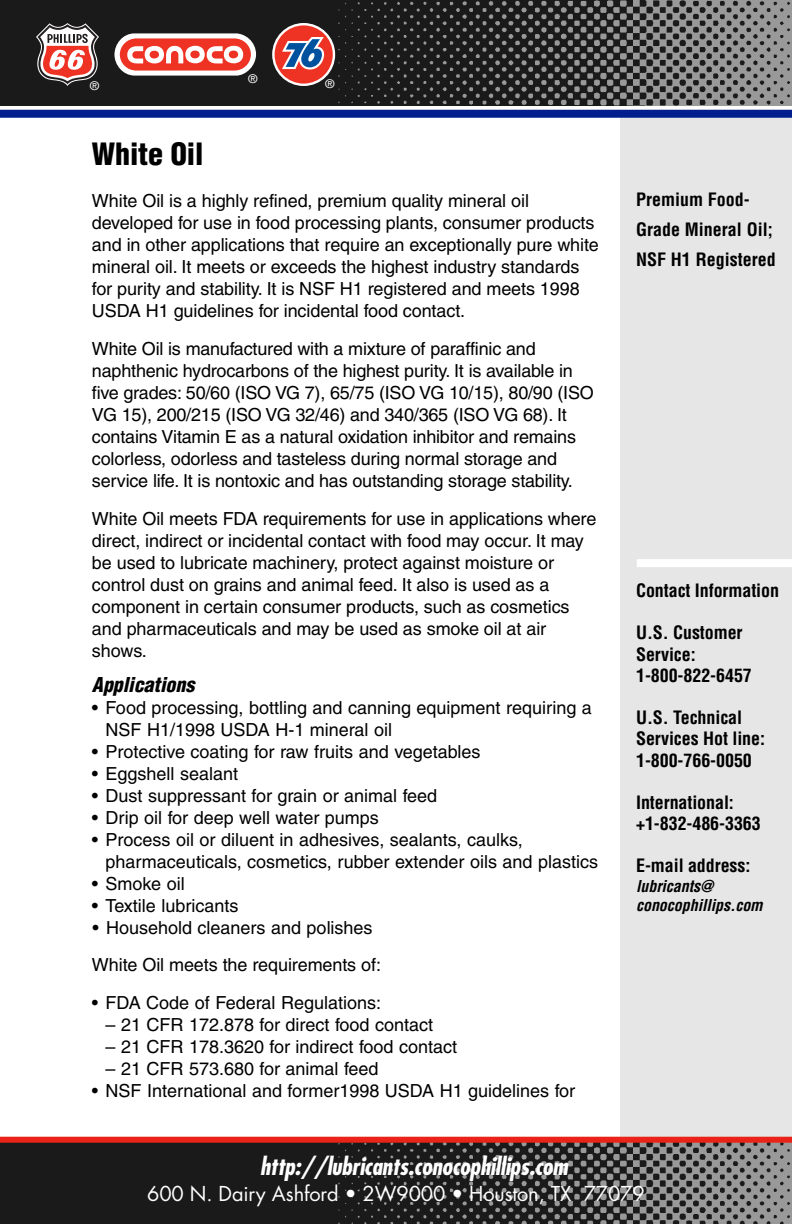
<style>
.page{position:relative;width:792px;height:1224px;background:#fff}
.page>*{position:absolute;margin:0;border:0;box-sizing:border-box;transform-origin:0 0}
.t1{font:900 condensed 30px "Helvetica";letter-spacing:-.005em;color:#000}
.t2{font:italic 700 condensed 24px "Futura";color:#fff}
.t3{font:20px "Futura";letter-spacing:-.005em;color:#fff}
.t4{font:italic 900 condensed 20px "Helvetica";color:#000}
.t5{font:18px/22px "Helvetica";letter-spacing:-.005em;color:#000}
.t6{font:700 condensed 18px/21.6px "Helvetica";letter-spacing:-.005em;color:#000}
.t7{font:italic 700 condensed 16px/19.2px "Helvetica";color:#000}
.t8{font:12px "Helvetica";color:#fff}
</style>
<div class="page">
<div style="left:620px;top:111px;width:172px;height:1026px;background:#e6e6e6"></div>
<div style="left:0;top:0;width:792px;height:106px;background:#1a1a1a"></div>
<img style="left:256px;top:0;width:536px;height:106px">
<div style="left:637px;top:559px;width:155px;height:8px;background:#fff"></div>
<div style="left:0;top:1142px;width:792px;height:82px;background:#1a1a1a"></div>
<img style="left:338px;top:1143px;width:454px;height:81px">
<div style="left:0;top:110px;width:792px;height:8px;background:#001f8d"></div>
<div style="left:0;top:1137px;width:792px;height:6px;background:#e92317"></div>
<svg style="left:114px;top:33px;width:142px;height:43px;background:#e38d86"></svg>
<svg style="left:36px;top:23px;width:63px;height:63px"></svg>
<div style="left:272px;top:23px;width:63px;height:63px;border:5px solid #fff;border-radius:50%"></div>
<div style="left:275px;top:25px;width:58px;height:59px;background:#ee3224;border-radius:50%"></div>
<svg style="left:282px;top:37px;width:42px;height:33px"></svg>
<p class="t8" style="left:90px;top:81px;width:10px">®</p>
<h1 class="t1" style="left:92px;top:143px;width:113px">White Oil</h1>
<p class="t8" style="left:248px;top:74px;width:10px">®</p>
<p class="t8" style="left:326px;top:80px;width:10px">®</p>
<p class="t5" style="left:92px;top:192px;width:508px">White Oil is a highly refined, premium quality mineral oil developed for use in food processing plants, consumer products and in other applications that require an exceptionally pure white mineral oil. It meets or exceeds the highest industry standards for purity and stability. It is NSF H1 registered and meets 1998<br>USDA H1 guidelines for incidental food contact.</p>
<p class="t5" style="left:92px;top:340px;width:503px">White Oil is manufactured with a mixture of paraffinic and naphthenic hydrocarbons of the highest purity. It is available in five grades: 50/60 (ISO VG 7), 65/75 (ISO VG 10/15), 80/90 (ISO VG 15), 200/215 (ISO VG 32/46) and 340/365 (ISO VG 68). It contains Vitamin E as a natural oxidation inhibitor and remains colorless, odorless and tasteless during normal storage and service life. It is nontoxic and has outstanding storage stability.</p>
<p class="t5" style="left:92px;top:509px;width:506px">White Oil meets FDA requirements for use in applications where direct, indirect or incidental contact with food may occur. It may be used to lubricate machinery, protect against moisture or control dust on grains and animal feed. It also is used as a component in certain consumer products, such as cosmetics and pharmaceuticals and may be used as smoke oil at air shows.</p>
<p class="t4" style="left:92px;top:677px;width:108px">Applications</p>
<p class="t5" style="left:106px;top:698px;width:488px;text-indent:-14px">• Food processing, bottling and canning equipment requiring a<br>NSF H1/1998 USDA H-1 mineral oil</p>
<p class="t5" style="left:92px;top:742px;width:390px">• Protective coating for raw fruits and vegetables</p>
<p class="t5" style="left:92px;top:764px;width:148px">• Eggshell sealant</p>
<p class="t5" style="left:92px;top:786px;width:347px">• Dust suppressant for grain or animal feed</p>
<p class="t5" style="left:92px;top:808px;width:288px">• Drip oil for deep well water pumps</p>
<p class="t5" style="left:106px;top:830px;width:494px;text-indent:-14px">• Process oil or diluent in adhesives, sealants, caulks, pharmaceuticals, cosmetics, rubber extender oils and plastics</p>
<p class="t5" style="left:92px;top:874px;width:94px">• Smoke oil</p>
<p class="t5" style="left:92px;top:896px;width:148px">• Textile lubricants</p>
<p class="t5" style="left:92px;top:911px;width:291px;line-height:37.2px">• Household cleaners and polishes<br>White Oil meets the requirements of:</p>
<p class="t5" style="left:92px;top:993px;width:291px">• FDA Code of Federal Regulations:</p>
<p class="t5" style="left:106px;top:1015px;width:329px">– 21 CFR 172.878 for direct food contact</p>
<p class="t5" style="left:106px;top:1037px;width:353px">– 21 CFR 178.3620 for indirect food contact</p>
<p class="t5" style="left:106px;top:1059px;width:275px">– 21 CFR 573.680 for animal feed</p>
<p class="t5" style="left:92px;top:1081px;width:485px">• NSF International and former1998 USDA H1 guidelines for</p>
<h2 class="t2" style="left:260px;top:1155px;width:313px">http://lubricants.conocophillips.com</h2>
<p class="t6" style="left:636px;top:186px;width:141px;line-height:30px">Premium Food-<br>Grade Mineral Oil;<br>NSF H1 Registered</p>
<p class="t6" style="left:636px;top:582px;width:144px">Contact Information</p>
<p class="t6" style="left:636px;top:623px;width:117px">U.S. Customer<br>Service:<br>1-800-822-6457</p>
<p class="t6" style="left:636px;top:708px;width:130px">U.S. Technical<br>Services Hot line:<br>1-800-766-0050</p>
<p class="t6" style="left:636px;top:793px;width:126px">International: +1-832-486-3363</p>
<p class="t6" style="left:636px;top:856px;width:116px">E-mail address:</p>
<p class="t7" style="left:636px;top:878px;width:131px">lubricants@ conocophillips.com</p>
<p class="t3" style="left:147px;top:1184px;width:499px">600 N. Dairy Ashford • 2W9000 • Houston, TX 77079</p>
</div>
